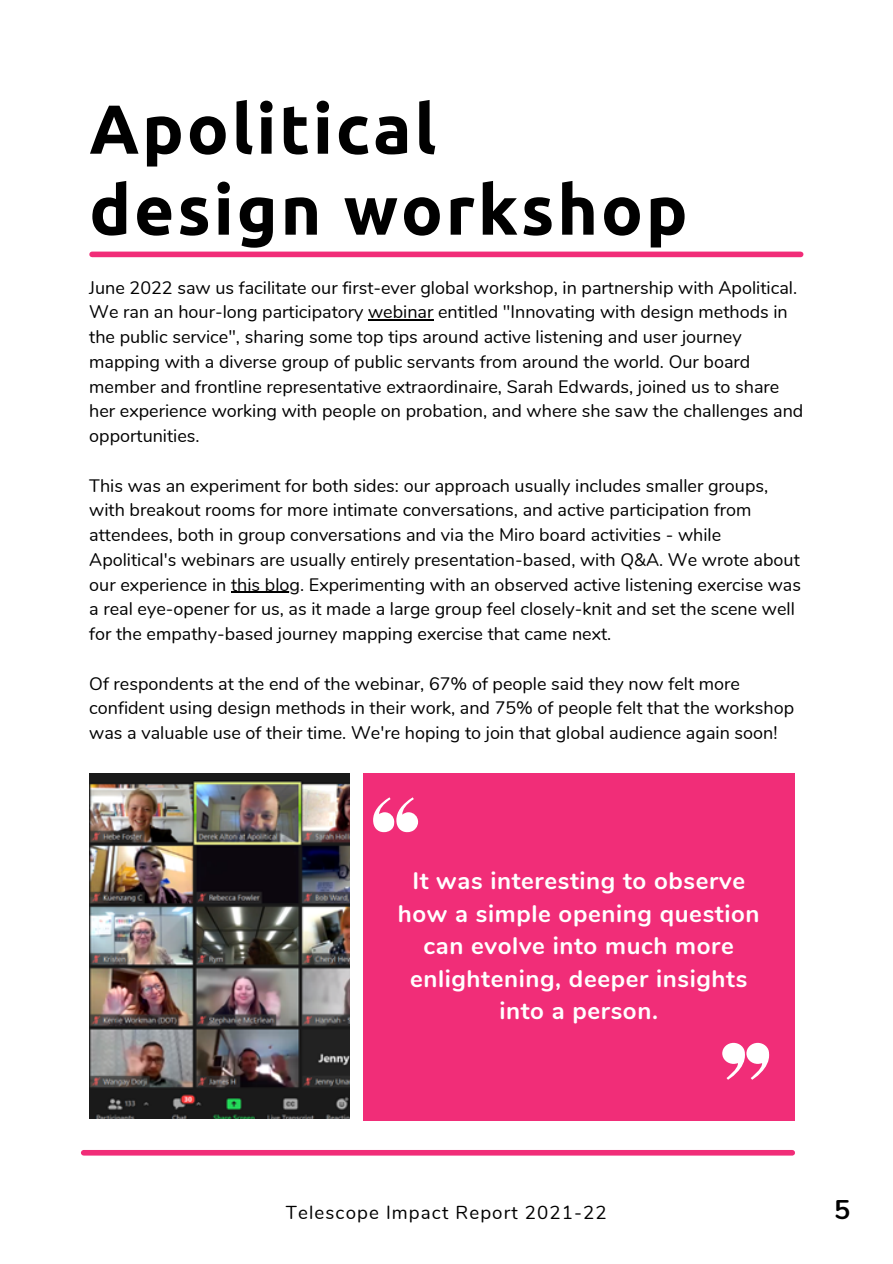
<style>
.page{position:relative;width:893px;height:1264px;background:#fff}
.page>*{position:absolute;margin:0;border:0;box-sizing:border-box;transform-origin:0 0}
.t1{font:700 69.3px/81px "Ubuntu";letter-spacing:.04em;color:#000}
.t2{font:700 27px "Nunito";color:#000}
.t3{font:700 24px/32.5px "Nunito";letter-spacing:.025em;color:#fff;text-align:center}
.t4{font:18.75px "Nunito";letter-spacing:.06em;color:#000}
.t5{font:18px/24.8px "Nunito";color:#000}
</style>
<div class="page">
<div style="left:92px;top:251px;width:708px;height:6px;background:#f12d78"></div>
<div style="left:84px;top:1149px;width:708px;height:6px;background:#f12d78"></div>
<div style="left:363px;top:773px;width:431px;height:347px;background:#f12d78"></div>
<img style="left:89px;top:773px;width:260px;height:345px">
<svg style="left:722px;top:1042px;width:48px;height:37px"></svg>
<svg style="left:373px;top:797px;width:45px;height:35px"></svg>
<hr style="left:368px;top:319px;width:65px;height:1px;background:#000">
<hr style="left:231px;top:591px;width:69px;height:1px;background:#000">
<h1 class="t1" style="left:89px;top:87px;width:600px">Apolitical<br>design workshop</h1>
<p class="t5" style="left:89px;top:275px;width:715px">June 2022 saw us facilitate our first-ever global workshop, in partnership with Apolitical.<br>We ran an hour-long participatory webinar entitled "Innovating with design methods in the public service", sharing some top tips around active listening and user journey mapping with a diverse group of public servants from around the world. Our board member and frontline representative extraordinaire, Sarah Edwards, joined us to share her experience working with people on probation, and where she saw the challenges and opportunities.</p>
<p class="t5" style="left:89px;top:473px;width:713px">This was an experiment for both sides: our approach usually includes smaller groups, with breakout rooms for more intimate conversations, and active participation from attendees, both in group conversations and via the Miro board activities - while Apolitical's webinars are usually entirely presentation-based, with Q&amp;A. We wrote about our experience in this blog. Experimenting with an observed active listening exercise was a real eye-opener for us, as it made a large group feel closely-knit and set the scene well for the empathy-based journey mapping exercise that came next.</p>
<p class="t5" style="left:89px;top:671px;width:706px">Of respondents at the end of the webinar, 67% of people said they now felt more confident using design methods in their work, and 75% of people felt that the workshop was a valuable use of their time. We're hoping to join that global audience again soon!</p>
<h3 class="t3" style="left:398px;top:864px;width:363px">It was interesting to observe how a simple opening question can evolve into much more enlightening, deeper insights into a person.</h3>
<p class="t4" style="left:286px;top:1200px;width:322px">Telescope Impact Report 2021-22</p>
<h2 class="t2" style="left:834px;top:1191px;width:18px">5</h2>
</div>
